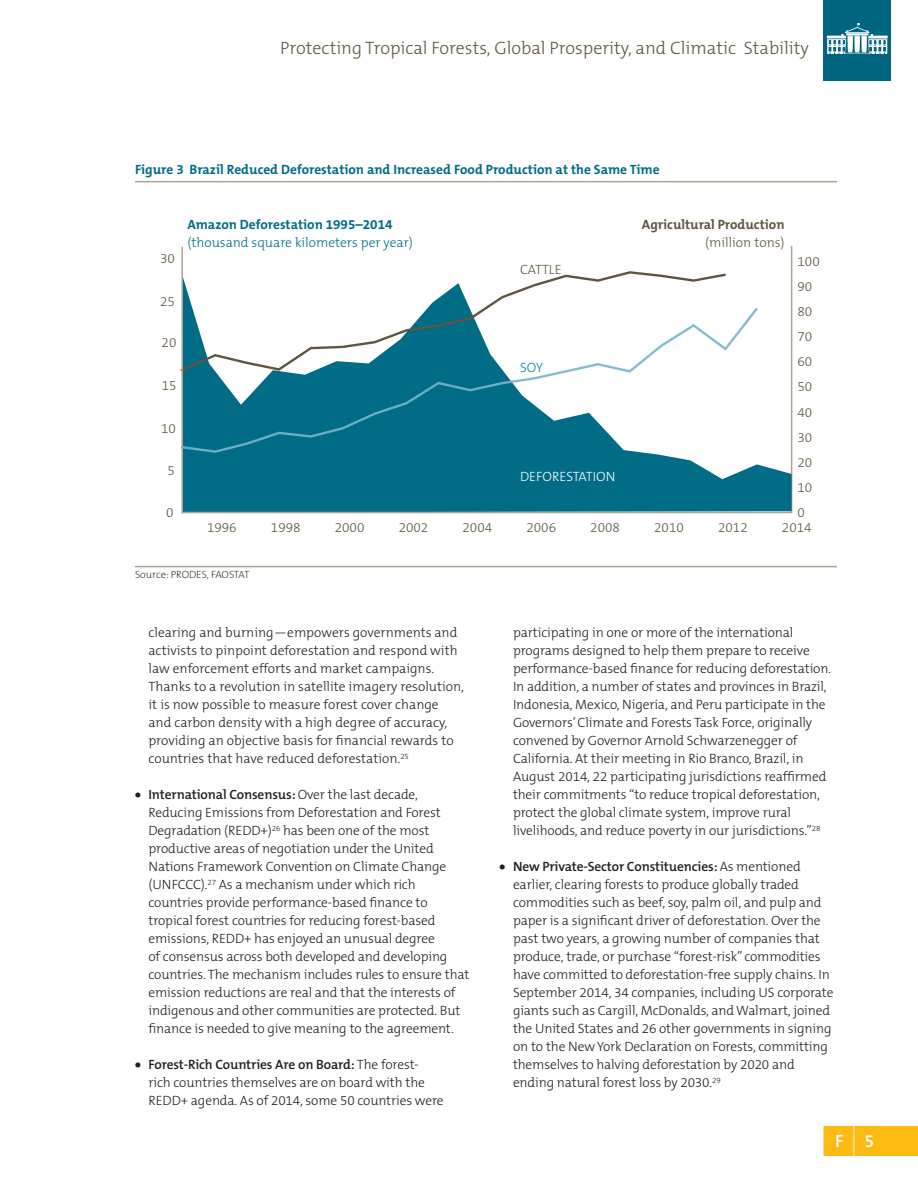
<style>
.page{position:relative;width:918px;height:1188px;background:#fff}
.page>*{position:absolute;margin:0;border:0;box-sizing:border-box;transform-origin:0 0}
.t1{font:300 18px "The Mix B3";color:#60553e}
.t2{font:600 18px "The Mix B6";color:#fff}
.body{font:300 13.5px/18px "The Mix B3";letter-spacing:-.01em;color:#231f20}
.chart_head{font:700 13.5px "The Mix B7";color:#006c85}
.Chart_Label{font:300 13.5px "The Mix B3";color:#60553e}
.t3{font:300 13.5px "The Mix B3";color:#006c85}
.t4{font:700 13.5px "The Mix B7";color:#60553e}
.t5{font:300 13.5px "The Mix B3";color:#fff}
.t6{font:300 13.5px "The Mix B3";color:#01869e}
.Source{font:200 10.5px "The Mix B2";color:#231f20}
.s1{font-family:"The Mix B9";font-weight:900}
.s2{font-family:"The Mix B6";font-weight:600}
.s3{font-family:"The Mix B2";font-weight:200;font-size:30.6px}
</style>
<div class="page">
<div style="left:824px;top:0;width:67px;height:81px;background:#006680"></div>
<svg style="left:827px;top:23px;width:61px;height:31px"></svg>
<div style="left:824px;top:1126px;width:94px;height:30px;background:#fcba13"></div>
<hr style="left:135px;top:181px;width:702px;height:1px;background:#aca391">
<hr style="left:791px;top:246px;width:1px;height:267px;background:#aca391">
<svg style="left:183px;top:275px;width:609px;height:237px;fill:#006c85"></svg>
<svg style="left:183px;top:271px;width:545px;height:35px"></svg>
<svg style="left:180px;top:306px;width:579px;height:148px"></svg>
<hr style="left:182px;top:512px;width:610px;height:1px;background:#aca391">
<hr style="left:181px;top:247px;width:2px;height:266px;background:#aca391">
<hr style="left:135px;top:566px;width:702px;height:1px;background:#aca391">
<h1 class="t1" style="left:280px;top:38px;width:530px">Protecting Tropical Forests, Global Prosperity, and Climatic Stability</h1>
<p class="chart_head" style="left:135px;top:162px;width:526px">Figure 3 Brazil Reduced Deforestation and Increased Food Production at the Same Time</p>
<p class="Chart_Label" style="left:160px;top:251px;width:16px">30</p>
<p class="Chart_Label" style="left:160px;top:294px;width:16px">25</p>
<p class="Chart_Label" style="left:162px;top:336px;width:16px">20</p>
<p class="Chart_Label" style="left:162px;top:378px;width:16px">15</p>
<p class="Chart_Label" style="left:161px;top:421px;width:16px">10</p>
<p class="Chart_Label" style="left:167px;top:463px;width:9px">5</p>
<p class="Chart_Label" style="left:166px;top:505px;width:9px">0</p>
<p class="chart_head" style="left:187px;top:217px;width:207px">Amazon Deforestation 1995–2014</p>
<p class="t3" style="left:187px;top:235px;width:227px">(thousand square kilometers per year)</p>
<p class="Chart_Label" style="left:520px;top:263px;width:43px">CATTLE</p>
<p class="t6" style="left:520px;top:361px;width:24px">SOY</p>
<p class="t5" style="left:520px;top:469px;width:97px">DEFORESTATION</p>
<p class="t4" style="left:642px;top:217px;width:144px">Agricultural Production</p>
<p class="Chart_Label" style="left:705px;top:235px;width:81px">(million tons)</p>
<p class="Chart_Label" style="left:798px;top:254px;width:24px">100</p>
<p class="Chart_Label" style="left:798px;top:279px;width:16px">90</p>
<p class="Chart_Label" style="left:798px;top:304px;width:16px">80</p>
<p class="Chart_Label" style="left:798px;top:329px;width:16px">70</p>
<p class="Chart_Label" style="left:798px;top:355px;width:16px">60</p>
<p class="Chart_Label" style="left:798px;top:380px;width:16px">50</p>
<p class="Chart_Label" style="left:798px;top:405px;width:16px">40</p>
<p class="Chart_Label" style="left:798px;top:430px;width:16px">30</p>
<p class="Chart_Label" style="left:798px;top:455px;width:16px">20</p>
<p class="Chart_Label" style="left:798px;top:480px;width:16px">10</p>
<p class="Chart_Label" style="left:798px;top:505px;width:9px">0</p>
<p class="Chart_Label" style="left:207px;top:520px;width:31px">1996</p>
<p class="Chart_Label" style="left:271px;top:520px;width:31px">1998</p>
<p class="Chart_Label" style="left:335px;top:520px;width:31px">2000</p>
<p class="Chart_Label" style="left:399px;top:520px;width:31px">2002</p>
<p class="Chart_Label" style="left:463px;top:520px;width:31px">2004</p>
<p class="Chart_Label" style="left:526px;top:520px;width:31px">2006</p>
<p class="Chart_Label" style="left:590px;top:520px;width:31px">2008</p>
<p class="Chart_Label" style="left:654px;top:520px;width:31px">2010</p>
<p class="Chart_Label" style="left:718px;top:520px;width:31px">2012</p>
<p class="Chart_Label" style="left:782px;top:520px;width:31px">2014</p>
<p class="Source" style="left:135px;top:569px;width:116px">Source: PRODES, FAOSTAT</p>
<p class="body" style="left:148px;top:624px;width:317px">clearing and burning—empowers governments and activists to pinpoint deforestation and respond with law enforcement efforts and market campaigns.<br>Thanks to a revolution in satellite imagery resolution, it is now possible to measure forest cover change and carbon density with a high degree of accuracy, providing an objective basis for financial rewards to countries that have reduced deforestation.<sup>25</sup></p>
<p class="body" style="left:148px;top:786px;width:323px;text-indent:-14px"><span class="s1">•</span> <span class="s2">International Consensus:</span> Over the last decade, Reducing Emissions from Deforestation and Forest Degradation (REDD+)<sup>26</sup> has been one of the most productive areas of negotiation under the United Nations Framework Convention on Climate Change (UNFCCC).<sup>27</sup> As a mechanism under which rich countries provide performance-based finance to tropical forest countries for reducing forest-based emissions, REDD+ has enjoyed an unusual degree<br>of consensus across both developed and developing countries. The mechanism includes rules to ensure that emission reductions are real and that the interests of indigenous and other communities are protected. But finance is needed to give meaning to the agreement.</p>
<p class="body" style="left:148px;top:1056px;width:297px;text-indent:-14px"><span class="s1">•</span> <span class="s2">Forest-Rich Countries Are on Board:</span> The forest&shy;rich countries themselves are on board with the<br>REDD+ agenda. As of 2014, some 50 countries were</p>
<p class="body" style="left:513px;top:624px;width:320px">participating in one or more of the international programs designed to help them prepare to receive performance-based finance for reducing deforestation.<br>In addition, a number of states and provinces in Brazil, Indonesia, Mexico, Nigeria, and Peru participate in the Governors’ Climate and Forests Task Force, originally convened by Governor Arnold Schwarzenegger of California. At their meeting in Rio Branco, Brazil, in August 2014, 22 participating jurisdictions reaffirmed their commitments “to reduce tropical deforestation, protect the global climate system, improve rural livelihoods, and reduce poverty in our jurisdictions.”<sup>28</sup></p>
<p class="body" style="left:513px;top:858px;width:322px;text-indent:-14px"><span class="s1">•</span> <span class="s2">New Private-Sector Constituencies:</span> As mentioned earlier, clearing forests to produce globally traded commodities such as beef, soy, palm oil, and pulp and paper is a significant driver of deforestation. Over the past two years, a growing number of companies that produce, trade, or purchase “forest-risk” commodities have committed to deforestation-free supply chains. In September 2014, 34 companies, including US corporate giants such as Cargill, McDonalds, and Walmart, joined the United States and 26 other governments in signing on to the New York Declaration on Forests, committing themselves to halving deforestation by 2020 and ending natural forest loss by 2030.<sup>29</sup></p>
<h1 class="t2" style="left:835px;top:1132px;width:41px">F <span class="s3">|</span> 5</h1>
</div>
